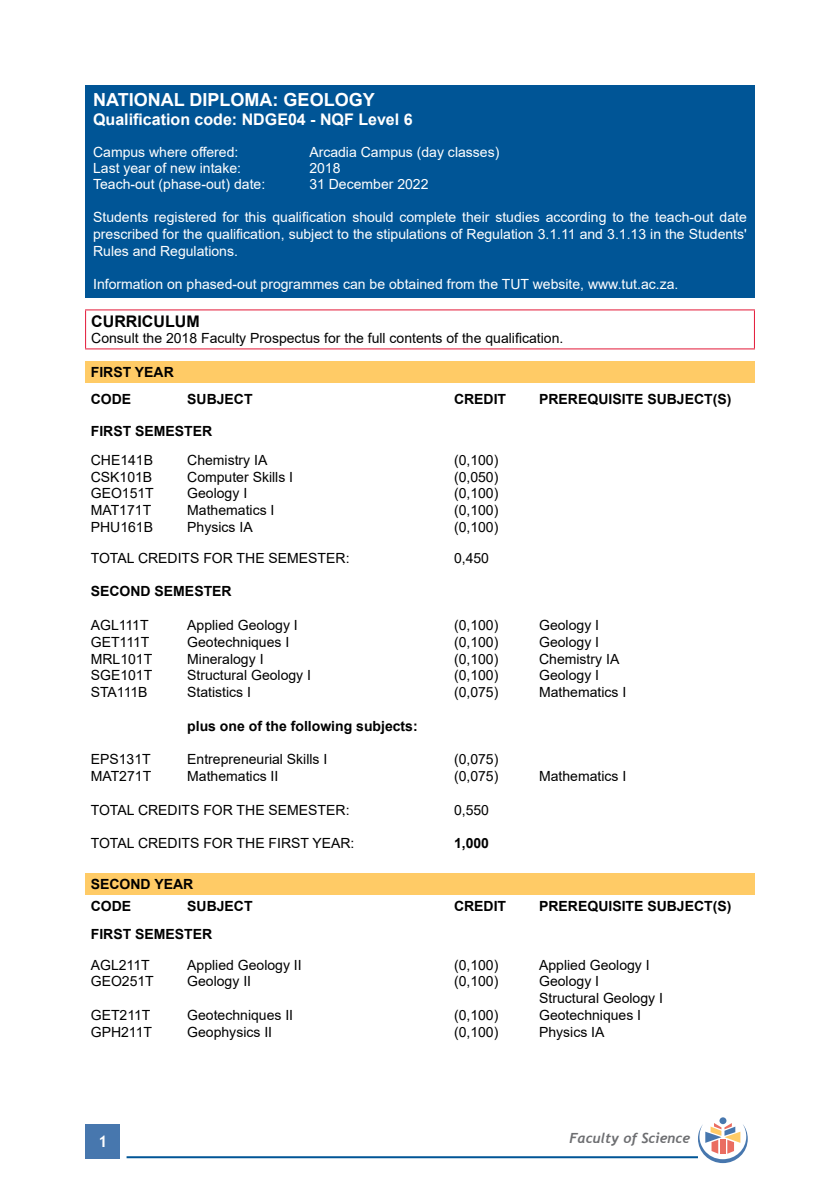
<style>
.page{position:relative;width:840px;height:1191px;background:#fff}
.page>*{position:absolute;margin:0;border:0;box-sizing:border-box;transform-origin:0 0}
.t1{font:700 18px "Arial";color:#fff}
.t2{font:700 16px "Arial";color:#fff}
.t3{font:700 16px "Arial";color:#000}
.t4{font:700 16px "Trebuchet MS";color:#fff}
.t5{font:14px/16.8px "Arial";color:#000}
.t6{font:14px/16.8px "Arial";color:#fff;text-align:justify}
.t7{font:700 14px/26.4px "Arial";color:#000}
.t8{font:italic 700 14px "Trebuchet";color:#6d6e71}
.t9{font:14px "Arial";letter-spacing:-.035em;color:#000}
</style>
<div class="page">
<div style="left:86px;top:1124px;width:34px;height:34px;background:#4777ae"></div>
<hr style="left:126px;top:1156px;width:571px;height:2px;background:#005596">
<div style="left:719px;top:1117px;width:7px;height:7px;background:#4777ae;border-radius:50%"></div>
<svg style="left:697px;top:1123px;width:50px;height:40px"></svg>
<div style="left:85px;top:85px;width:669px;height:212px;background:#005596"></div>
<hr style="left:85px;top:309px;width:669px;height:1px;background:#e31837">
<hr style="left:85px;top:310px;width:1px;height:38px;background:#e31837">
<hr style="left:753px;top:310px;width:1px;height:38px;background:#e31837">
<hr style="left:85px;top:348px;width:669px;height:1px;background:#e31837">
<div style="left:85px;top:361px;width:669px;height:22px;background:#ffcb66"></div>
<div style="left:85px;top:873px;width:669px;height:21px;background:#ffcb66"></div>
<p class="t1" style="left:93px;top:87px;width:283px">NATIONAL DIPLOMA: GEOLOGY</p>
<p class="t2" style="left:93px;top:108px;width:321px">Qualification code: NDGE04 - NQF Level 6</p>
<p class="t6" style="left:93px;top:144px;width:147px">Campus where offered:</p>
<p class="t6" style="left:309px;top:144px;width:191px">Arcadia Campus (day classes)</p>
<p class="t6" style="left:93px;top:160px;width:149px">Last year of new intake:</p>
<p class="t6" style="left:309px;top:160px;width:33px">2018</p>
<p class="t6" style="left:93px;top:176px;width:173px">Teach-out (phase-out) date:</p>
<p class="t6" style="left:309px;top:176px;width:121px">31 December 2022</p>
<p class="t6" style="left:93px;top:209px;width:655px">Students registered for this qualification should complete their studies according to the teach-out date prescribed for the qualification, subject to the stipulations of Regulation 3.1.11 and 3.1.13 in the Students' Rules and Regulations.</p>
<p class="t6" style="left:93px;top:276px;width:586px">Information on phased-out programmes can be obtained from the TUT website, www.tut.ac.za.</p>
<p class="t3" style="left:91px;top:310px;width:110px">CURRICULUM</p>
<p class="t5" style="left:91px;top:330px;width:473px">Consult the 2018 Faculty Prospectus for the full contents of the qualification.</p>
<p class="t7" style="left:91px;top:359px;width:84px">FIRST YEAR<br>CODE</p>
<p class="t7" style="left:187px;top:386px;width:67px">SUBJECT</p>
<p class="t7" style="left:454px;top:386px;width:54px">CREDIT</p>
<p class="t7" style="left:539px;top:386px;width:194px">PREREQUISITE SUBJECT(S)</p>
<p class="t7" style="left:91px;top:418px;width:123px">FIRST SEMESTER</p>
<p class="t5" style="left:91px;top:451px;width:64px">CHE141B</p>
<p class="t5" style="left:187px;top:451px;width:82px">Chemistry IA</p>
<p class="t5" style="left:454px;top:451px;width:46px">(0,100)</p>
<p class="t5" style="left:91px;top:468px;width:63px">CSK101B</p>
<p class="t5" style="left:187px;top:468px;width:107px">Computer Skills I</p>
<p class="t5" style="left:454px;top:468px;width:46px">(0,050)</p>
<p class="t5" style="left:91px;top:485px;width:65px">GEO151T</p>
<p class="t5" style="left:187px;top:485px;width:61px">Geology I</p>
<p class="t5" style="left:454px;top:485px;width:46px">(0,100)</p>
<p class="t5" style="left:91px;top:502px;width:62px">MAT171T</p>
<p class="t5" style="left:187px;top:502px;width:89px">Mathematics I</p>
<p class="t5" style="left:454px;top:502px;width:46px">(0,100)</p>
<p class="t5" style="left:91px;top:518px;width:64px">PHU161B</p>
<p class="t5" style="left:187px;top:518px;width:67px">Physics IA</p>
<p class="t5" style="left:454px;top:518px;width:46px">(0,100)</p>
<p class="t5" style="left:91px;top:549px;width:260px">TOTAL CREDITS FOR THE SEMESTER:</p>
<p class="t5" style="left:454px;top:549px;width:37px">0,450</p>
<p class="t7" style="left:91px;top:578px;width:142px">SECOND SEMESTER</p>
<p class="t5" style="left:91px;top:616px;width:59px">AGL111T</p>
<p class="t5" style="left:187px;top:616px;width:112px">Applied Geology I</p>
<p class="t5" style="left:454px;top:616px;width:46px">(0,100)</p>
<p class="t5" style="left:539px;top:616px;width:61px">Geology I</p>
<p class="t5" style="left:91px;top:633px;width:60px">GET111T</p>
<p class="t5" style="left:187px;top:633px;width:103px">Geotechniques I</p>
<p class="t5" style="left:454px;top:633px;width:46px">(0,100)</p>
<p class="t5" style="left:539px;top:633px;width:61px">Geology I</p>
<p class="t5" style="left:91px;top:650px;width:63px">MRL101T</p>
<p class="t5" style="left:187px;top:650px;width:78px">Mineralogy I</p>
<p class="t5" style="left:454px;top:650px;width:46px">(0,100)</p>
<p class="t5" style="left:539px;top:650px;width:82px">Chemistry IA</p>
<p class="t5" style="left:91px;top:667px;width:63px">SGE101T</p>
<p class="t5" style="left:187px;top:667px;width:125px">Structural Geology I</p>
<p class="t5" style="left:454px;top:667px;width:46px">(0,100)</p>
<p class="t5" style="left:539px;top:667px;width:61px">Geology I</p>
<p class="t9" style="left:91px;top:682px;width:58px">STA111B</p>
<p class="t5" style="left:187px;top:684px;width:65px">Statistics I</p>
<p class="t5" style="left:454px;top:684px;width:46px">(0,075)</p>
<p class="t5" style="left:539px;top:684px;width:89px">Mathematics I</p>
<p class="t7" style="left:187px;top:713px;width:232px">plus one of the following subjects:</p>
<p class="t5" style="left:91px;top:751px;width:61px">EPS131T</p>
<p class="t5" style="left:187px;top:751px;width:142px">Entrepreneurial Skills I</p>
<p class="t5" style="left:454px;top:751px;width:46px">(0,075)</p>
<p class="t5" style="left:91px;top:768px;width:62px">MAT271T</p>
<p class="t5" style="left:187px;top:768px;width:93px">Mathematics II</p>
<p class="t5" style="left:454px;top:768px;width:46px">(0,075)</p>
<p class="t5" style="left:539px;top:768px;width:89px">Mathematics I</p>
<p class="t5" style="left:91px;top:801px;width:260px">TOTAL CREDITS FOR THE SEMESTER:</p>
<p class="t5" style="left:454px;top:801px;width:37px">0,550</p>
<p class="t5" style="left:91px;top:835px;width:265px">TOTAL CREDITS FOR THE FIRST YEAR:</p>
<p class="t7" style="left:454px;top:830px;width:37px">1,000</p>
<p class="t7" style="left:91px;top:873px;width:104px;line-height:21.6px">SECOND YEAR<br>CODE</p>
<p class="t7" style="left:187px;top:892px;width:67px">SUBJECT</p>
<p class="t7" style="left:454px;top:892px;width:54px">CREDIT</p>
<p class="t7" style="left:539px;top:892px;width:194px">PREREQUISITE SUBJECT(S)</p>
<p class="t7" style="left:91px;top:920px;width:123px">FIRST SEMESTER</p>
<p class="t5" style="left:91px;top:956px;width:60px">AGL211T</p>
<p class="t5" style="left:187px;top:956px;width:116px">Applied Geology II</p>
<p class="t5" style="left:454px;top:956px;width:46px">(0,100)</p>
<p class="t5" style="left:539px;top:956px;width:112px">Applied Geology I</p>
<p class="t5" style="left:91px;top:973px;width:65px">GEO251T</p>
<p class="t5" style="left:187px;top:973px;width:65px">Geology II</p>
<p class="t5" style="left:454px;top:973px;width:46px">(0,100)</p>
<p class="t5" style="left:539px;top:973px;width:125px">Geology I<br>Structural Geology I</p>
<p class="t5" style="left:91px;top:1006px;width:61px">GET211T</p>
<p class="t5" style="left:187px;top:1006px;width:107px">Geotechniques II</p>
<p class="t5" style="left:454px;top:1006px;width:46px">(0,100)</p>
<p class="t5" style="left:539px;top:1006px;width:103px">Geotechniques I</p>
<p class="t5" style="left:91px;top:1023px;width:63px">GPH211T</p>
<p class="t5" style="left:187px;top:1023px;width:86px">Geophysics II</p>
<p class="t5" style="left:454px;top:1023px;width:46px">(0,100)</p>
<p class="t5" style="left:539px;top:1023px;width:67px">Physics IA</p>
<p class="t4" style="left:98px;top:1131px;width:11px">1</p>
<p class="t8" style="left:569px;top:1129px;width:122px">Faculty of Science</p>
</div>
